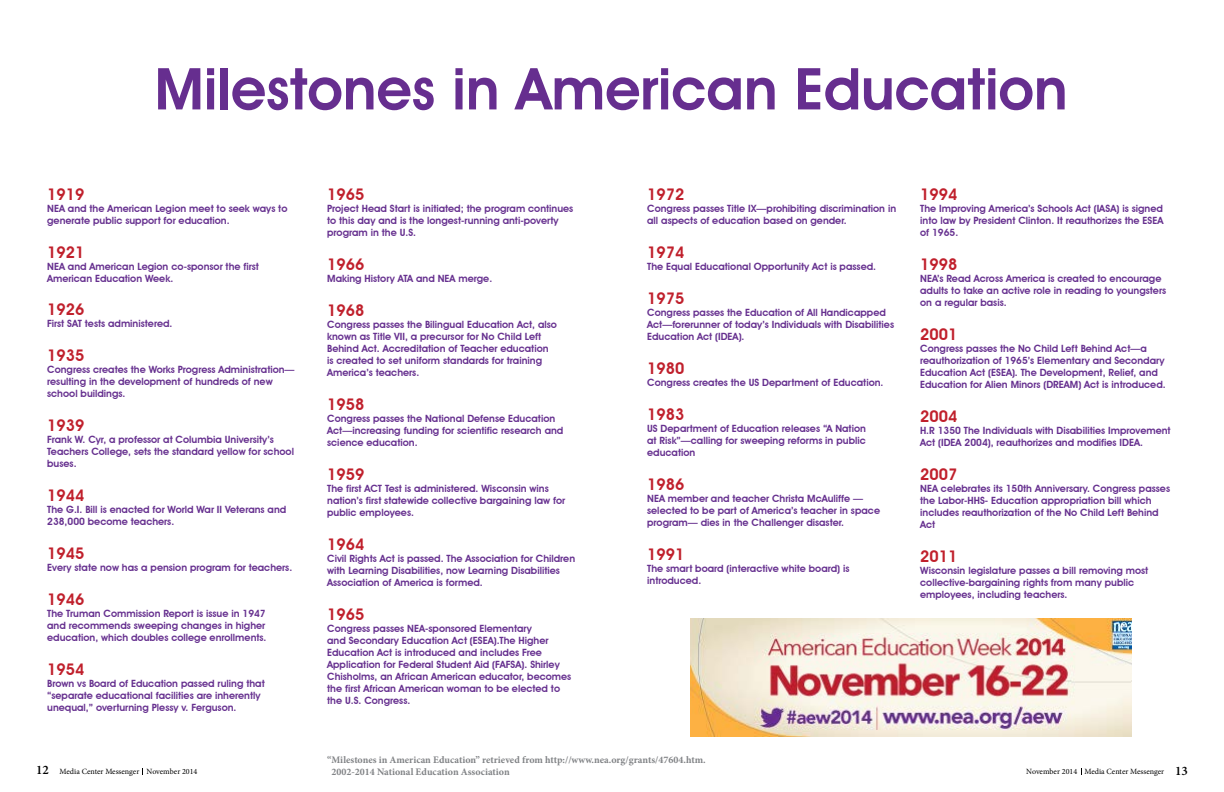
<style>
.page{position:relative;width:1224px;height:792px;background:#fff}
.page>*{position:absolute;margin:0;border:0;box-sizing:border-box;transform-origin:0 0}
.t1{font:600 58px "Avant Garde IT Cby BT";color:#662e8f}
.t2{font:600 16px "Avant Garde IT Cby BT";color:#c0202c}
.t3{font:600 13px "Minion Pro";color:#000}
.t4{font:600 10px/12px "Avant Garde IT Cby BT";color:#66308f}
.t5{font:700 10px/12px "Minion Pro";color:#808285}
.t6{font:8px "Minion Pro";color:#000}
.s1{font-weight:600;font-size:13px}
</style>
<div class="page">
<img style="left:691px;top:619px;width:441px;height:117px">
<h1 class="t1" style="left:155px;top:54px;width:915px">Milestones in American Education</h1>
<h2 class="t2" style="left:47px;top:184px;width:39px">1919</h2>
<p class="t4" style="left:47px;top:202px;width:242px">NEA and the American Legion meet to seek ways to generate public support for education.</p>
<h2 class="t2" style="left:47px;top:242px;width:39px">1921</h2>
<p class="t4" style="left:47px;top:260px;width:213px">NEA and American Legion co-sponsor the first<br>American Education Week.</p>
<h2 class="t2" style="left:47px;top:300px;width:39px">1926</h2>
<p class="t4" style="left:47px;top:318px;width:127px">First SAT tests administered.</p>
<h2 class="t2" style="left:47px;top:346px;width:39px">1935</h2>
<p class="t4" style="left:47px;top:364px;width:249px">Congress creates the Works Progress Administration— resulting in the development of hundreds of new school buildings.</p>
<h2 class="t2" style="left:47px;top:416px;width:39px">1939</h2>
<p class="t4" style="left:47px;top:434px;width:248px">Frank W. Cyr, a professor at Columbia University’s<br>Teachers College, sets the standard yellow for school buses.</p>
<h2 class="t2" style="left:47px;top:486px;width:39px">1944</h2>
<p class="t4" style="left:47px;top:504px;width:241px">The G.I. Bill is enacted for World War II Veterans and<br>238,000 become teachers.</p>
<h2 class="t2" style="left:47px;top:544px;width:39px">1945</h2>
<p class="t4" style="left:47px;top:562px;width:247px">Every state now has a pension program for teachers.</p>
<h2 class="t2" style="left:47px;top:590px;width:39px">1946</h2>
<p class="t4" style="left:47px;top:608px;width:221px">The Truman Commission Report is issue in 1947 and recommends sweeping changes in higher education, which doubles college enrollments.</p>
<h2 class="t2" style="left:47px;top:660px;width:39px">1954</h2>
<p class="t4" style="left:47px;top:678px;width:219px">Brown vs Board of Education passed ruling that “separate educational facilities are inherently unequal,” overturning Plessy v. Ferguson.</p>
<h2 class="t2" style="left:327px;top:184px;width:39px">1965</h2>
<p class="t4" style="left:327px;top:202px;width:248px">Project Head Start is initiated; the program continues to this day and is the longest-running anti-poverty program in the U.S.</p>
<h2 class="t2" style="left:327px;top:254px;width:39px">1966</h2>
<p class="t4" style="left:327px;top:272px;width:167px">Making History ATA and NEA merge.</p>
<h2 class="t2" style="left:327px;top:300px;width:39px">1968</h2>
<p class="t4" style="left:327px;top:318px;width:231px">Congress passes the Bilingual Education Act, also known as Title VII, a precursor for No Child Left Behind Act. Accreditation of Teacher education is created to set uniform standards for training America’s teachers.</p>
<h2 class="t2" style="left:327px;top:394px;width:39px">1958</h2>
<p class="t4" style="left:327px;top:412px;width:238px">Congress passes the National Defense Education<br>Act—increasing funding for scientific research and science education.</p>
<h2 class="t2" style="left:327px;top:464px;width:39px">1959</h2>
<p class="t4" style="left:327px;top:482px;width:240px">The first ACT Test is administered. Wisconsin wins nation’s first statewide collective bargaining law for public employees.</p>
<h2 class="t2" style="left:327px;top:534px;width:39px">1964</h2>
<p class="t4" style="left:327px;top:552px;width:249px">Civil Rights Act is passed. The Association for Children with Learning Disabilities, now Learning Disabilities<br>Association of America is formed.</p>
<h2 class="t2" style="left:327px;top:604px;width:39px">1965</h2>
<p class="t4" style="left:327px;top:622px;width:246px">Congress passes NEA-sponsored Elementary<br>and Secondary Education Act (ESEA).The Higher Education Act is introduced and includes Free Application for Federal Student Aid (FAFSA). Shirley Chisholms, an African American educator, becomes the first African American woman to be elected to the U.S. Congress.</p>
<h2 class="t2" style="left:647px;top:184px;width:39px">1972</h2>
<p class="t4" style="left:647px;top:202px;width:251px">Congress passes Title IX—prohibiting discrimination in all aspects of education based on gender.</p>
<h2 class="t2" style="left:647px;top:242px;width:39px">1974</h2>
<p class="t4" style="left:647px;top:260px;width:230px">The Equal Educational Opportunity Act is passed.</p>
<h2 class="t2" style="left:647px;top:288px;width:39px">1975</h2>
<p class="t4" style="left:647px;top:306px;width:248px">Congress passes the Education of All Handicapped<br>Act—forerunner of today’s Individuals with Disabilities<br>Education Act (IDEA).</p>
<h2 class="t2" style="left:647px;top:358px;width:39px">1980</h2>
<p class="t4" style="left:647px;top:376px;width:238px">Congress creates the US Department of Education.</p>
<h2 class="t2" style="left:647px;top:404px;width:39px">1983</h2>
<p class="t4" style="left:647px;top:422px;width:220px;text-align:justify">US Department of Education releases “A Nation at Risk”—calling for sweeping reforms in public education</p>
<h2 class="t2" style="left:647px;top:474px;width:39px">1986</h2>
<p class="t4" style="left:647px;top:492px;width:234px">NEA member and teacher Christa McAuliffe — selected to be part of America’s teacher in space program— dies in the Challenger disaster.</p>
<h2 class="t2" style="left:647px;top:544px;width:39px">1991</h2>
<p class="t4" style="left:647px;top:562px;width:204px">The smart board (interactive white board) is introduced.</p>
<h2 class="t2" style="left:920px;top:184px;width:39px">1994</h2>
<p class="t4" style="left:920px;top:202px;width:245px;text-align:justify">The Improving America’s Schools Act (IASA) is signed into law by President Clinton. It reauthorizes the ESEA of 1965.</p>
<h2 class="t2" style="left:920px;top:254px;width:39px">1998</h2>
<p class="t4" style="left:920px;top:272px;width:247px">NEA’s Read Across America is created to encourage adults to take an active role in reading to youngsters on a regular basis.</p>
<h2 class="t2" style="left:920px;top:324px;width:39px">2001</h2>
<p class="t4" style="left:920px;top:342px;width:247px">Congress passes the No Child Left Behind Act—a reauthorization of 1965’s Elementary and Secondary Education Act (ESEA). The Development, Relief, and Education for Alien Minors (DREAM) Act is introduced.</p>
<h2 class="t2" style="left:920px;top:406px;width:39px">2004</h2>
<p class="t4" style="left:920px;top:424px;width:252px">H.R 1350 The Individuals with Disabilities Improvement<br>Act (IDEA 2004), reauthorizes and modifies IDEA.</p>
<h2 class="t2" style="left:920px;top:464px;width:39px">2007</h2>
<p class="t4" style="left:920px;top:482px;width:251px">NEA celebrates its 150th Anniversary. Congress passes the Labor-HHS- Education appropriation bill which includes reauthorization of the No Child Left Behind Act</p>
<h2 class="t2" style="left:920px;top:546px;width:39px">2011</h2>
<p class="t4" style="left:920px;top:564px;width:230px">Wisconsin legislature passes a bill removing most collective-bargaining rights from many public employees, including teachers.</p>
<p class="t5" style="left:332px;top:754px;width:376px;text-indent:-4px">“Milestones in American Education” retrieved from http://www.nea.org/grants/47604.htm.<br>2002-2014 National Education Association</p>
<h3 class="t3" style="left:36px;top:761px;width:14px">12</h3>
<p class="t6" style="left:60px;top:766px;width:139px">Media Center Messenger November 2014</p>
<p class="t6" style="left:1026px;top:766px;width:163px">November 2014 Media Center Messenger <span class="s1">13</span></p>
</div>
